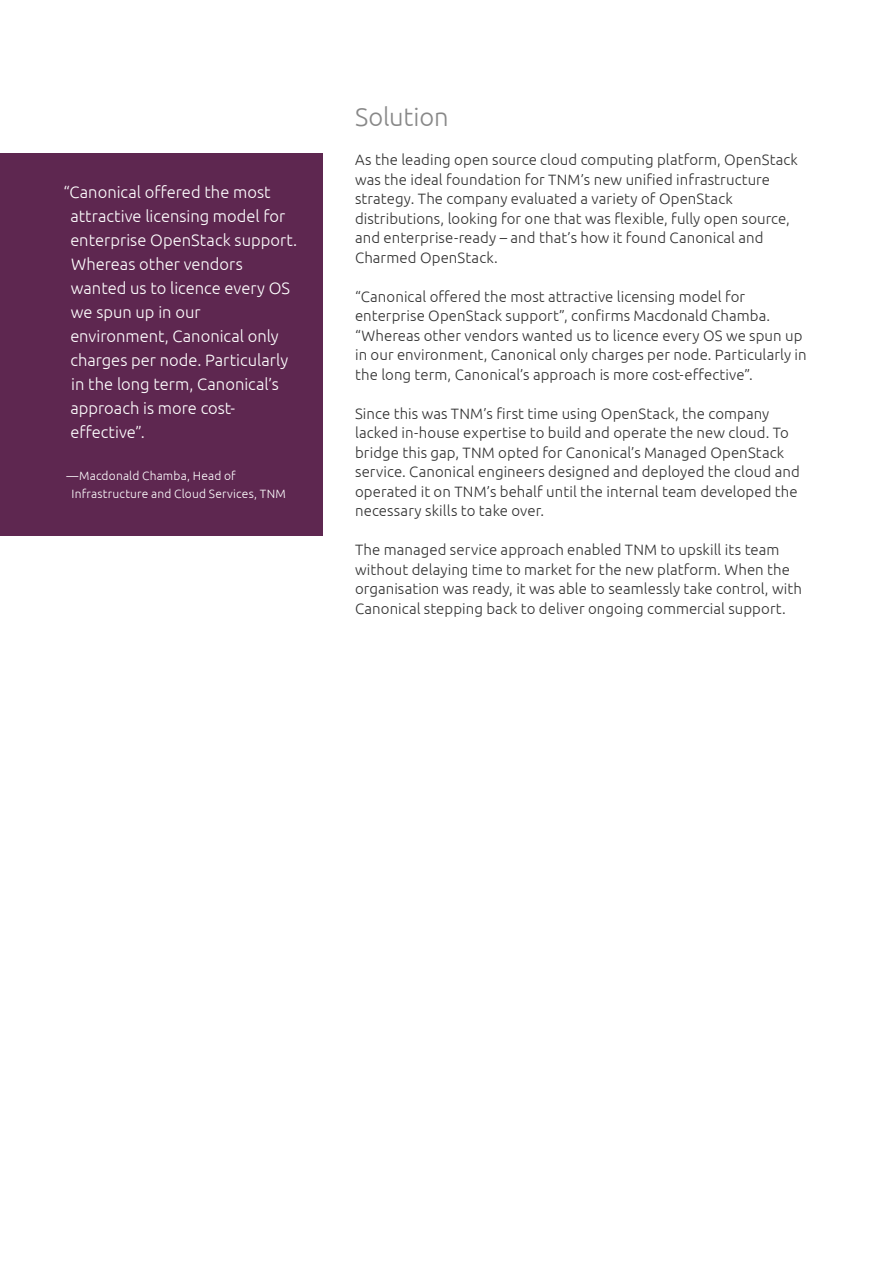
<style>
.page{position:relative;width:893px;height:1263px;background:#fff}
.page>*{position:absolute;margin:0;border:0;box-sizing:border-box;transform-origin:0 0}
.Body_copy{font:300 25.5px "Ubuntu";letter-spacing:-.005em;color:#888}
.Body_copy-2{font:300 16.5px/24px "Ubuntu";color:#fff}
.Body_copy-3{font:300 15px/19.5px "Ubuntu";letter-spacing:.005em;color:#333}
.Body_copy-4{font:300 12px/18px "Ubuntu";letter-spacing:.015em;color:#fff}
</style>
<div class="page">
<div style="left:0;top:153px;width:322px;height:383px;background:#5e2750"></div>
<p class="Body_copy-2" style="left:70px;top:179px;width:228px;text-indent:-7px">“Canonical offered the most attractive licensing model for enterprise OpenStack support.<br>Whereas other vendors wanted us to licence every OS we spun up in our environment, Canonical only charges per node. Particularly in the long term, Canonical’s approach is more cost&shy;effective”.</p>
<p class="Body_copy-4" style="left:72px;top:466px;width:216px;text-indent:-5px">—Macdonald Chamba, Head of<br>Infrastructure and Cloud Services, TNM</p>
<p class="Body_copy" style="left:355px;top:102px;width:95px">Solution</p>
<p class="Body_copy-3" style="left:355px;top:150px;width:444px">As the leading open source cloud computing platform, OpenStack was the ideal foundation for TNM’s new unified infrastructure strategy. The company evaluated a variety of OpenStack distributions, looking for one that was flexible, fully open source, and enterprise-ready – and that’s how it found Canonical and Charmed OpenStack.</p>
<p class="Body_copy-3" style="left:355px;top:286px;width:453px">“Canonical offered the most attractive licensing model for enterprise OpenStack support”, confirms Macdonald Chamba. “Whereas other vendors wanted us to licence every OS we spun up in our environment, Canonical only charges per node. Particularly in the long term, Canonical’s approach is more cost-effective”.</p>
<p class="Body_copy-3" style="left:355px;top:403px;width:446px">Since this was TNM’s first time using OpenStack, the company lacked in-house expertise to build and operate the new cloud. To bridge this gap, TNM opted for Canonical’s Managed OpenStack service. Canonical engineers designed and deployed the cloud and operated it on TNM’s behalf until the internal team developed the necessary skills to take over.</p>
<p class="Body_copy-3" style="left:355px;top:540px;width:448px">The managed service approach enabled TNM to upskill its team without delaying time to market for the new platform. When the organisation was ready, it was able to seamlessly take control, with Canonical stepping back to deliver ongoing commercial support.</p>
</div>
